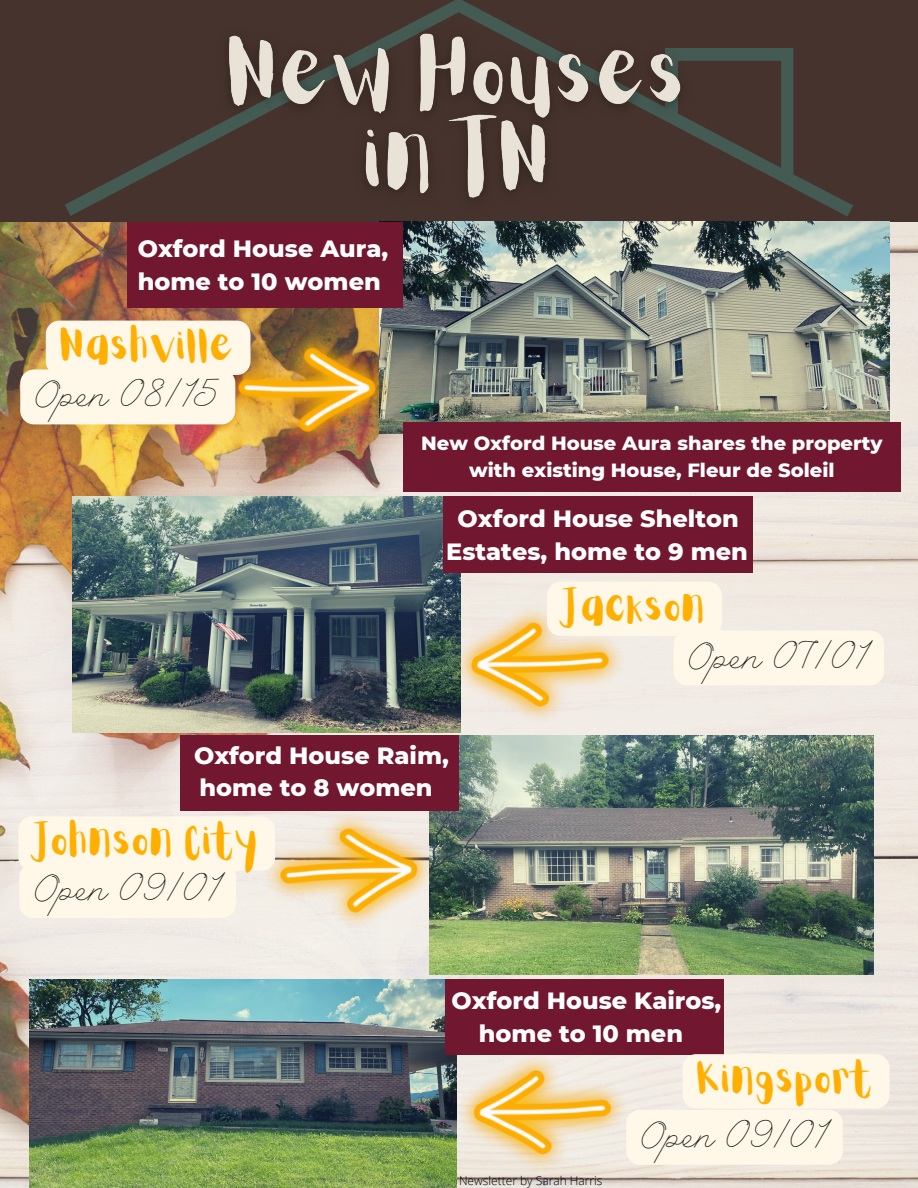
<style>
.page{position:relative;width:918px;height:1188px;background:#fff}
.page>*{position:absolute;margin:0;border:0;box-sizing:border-box;transform-origin:0 0}
.t1{font:39px "Humble Hearts";color:#111811}
.t2{font:37.5px "Aloja Extended";color:#ffaf00}
.t3{font:800 24px/32.7px "Montserrat";color:#fff}
.t4{font:800 19.5px/27px "Montserrat";color:#fff;text-align:center}
.t5{font:300 12px "Open Sans";color:#000}
</style>
<div class="page">
<img style="left:0;top:222px;width:918px;height:966px">
<div style="left:0;top:0;width:918px;height:222px;background:#47332d"></div>
<img style="left:402px;top:222px;width:488px;height:211px">
<div style="left:128px;top:222px;width:275px;height:85px;background:#711730"></div>
<img style="left:211px;top:307px;width:191px;height:171px">
<div style="left:403px;top:422px;width:497px;height:70px;background:#711730"></div>
<img style="left:73px;top:496px;width:370px;height:237px">
<div style="left:443px;top:496px;width:310px;height:77px;background:#711730"></div>
<img style="left:443px;top:573px;width:191px;height:162px">
<img style="left:430px;top:735px;width:444px;height:240px">
<svg style="left:65px;top:0;width:788px;height:216px"></svg>
<div style="left:180px;top:735px;width:279px;height:76px;background:#711730"></div>
<img style="left:253px;top:811px;width:192px;height:153px">
<img style="left:29px;top:980px;width:416px;height:208px">
<img style="left:209px;top:17px;width:499px;height:210px">
<div style="left:46px;top:321px;width:204px;height:54px;background:#fff7e7;border-radius:14px"></div>
<div style="left:20px;top:369px;width:215px;height:55px;background:#fff7e7;border-radius:14px"></div>
<div style="left:547px;top:582px;width:175px;height:54px;background:#fff7e7;border-radius:14px"></div>
<div style="left:674px;top:630px;width:210px;height:55px;background:#fff7e7;border-radius:14px"></div>
<div style="left:18px;top:816px;width:257px;height:55px;background:#fff7e7;border-radius:14px"></div>
<div style="left:19px;top:863px;width:217px;height:55px;background:#fff7e7;border-radius:14px"></div>
<div style="left:445px;top:980px;width:279px;height:75px;background:#711730"></div>
<img style="left:445px;top:1055px;width:192px;height:133px">
<div style="left:683px;top:1054px;width:207px;height:55px;background:#fff7e7;border-radius:14px"></div>
<div style="left:626px;top:1110px;width:217px;height:55px;background:#fff7e7;border-radius:14px"></div>
<p class="t3" style="left:138px;top:232px;width:252px">Oxford House Aura, home to 10 women</p>
<h2 class="t2" style="left:61px;top:328px;width:176px">Nashville</h2>
<h1 class="t1" style="left:36px;top:377px;width:185px">Open 08/15</h1>
<p class="t4" style="left:421px;top:430px;width:463px">New Oxford House Aura shares the property with existing House, Fleur de Soleil</p>
<p class="t3" style="left:446px;top:502px;width:303px;text-align:center">Oxford House Shelton<br>Estates, home to 9 men</p>
<h2 class="t2" style="left:562px;top:589px;width:146px">Jackson</h2>
<h1 class="t1" style="left:689px;top:638px;width:180px">Open 07/01</h1>
<p class="t3" style="left:194px;top:739px;width:256px">Oxford House Raim, home to 8 women</p>
<h2 class="t2" style="left:33px;top:824px;width:228px">Johnson City</h2>
<h1 class="t1" style="left:35px;top:871px;width:187px">Open 09/01</h1>
<p class="t3" style="left:452px;top:984px;width:271px;text-align:center">Oxford House Kairos, home to 10 men</p>
<h2 class="t2" style="left:698px;top:1062px;width:178px">Kingsport</h2>
<h1 class="t1" style="left:642px;top:1118px;width:187px">Open 09/01</h1>
<p class="t5" style="left:459px;top:1172px;width:145px">Newsletter by Sarah Harris</p>
</div>
